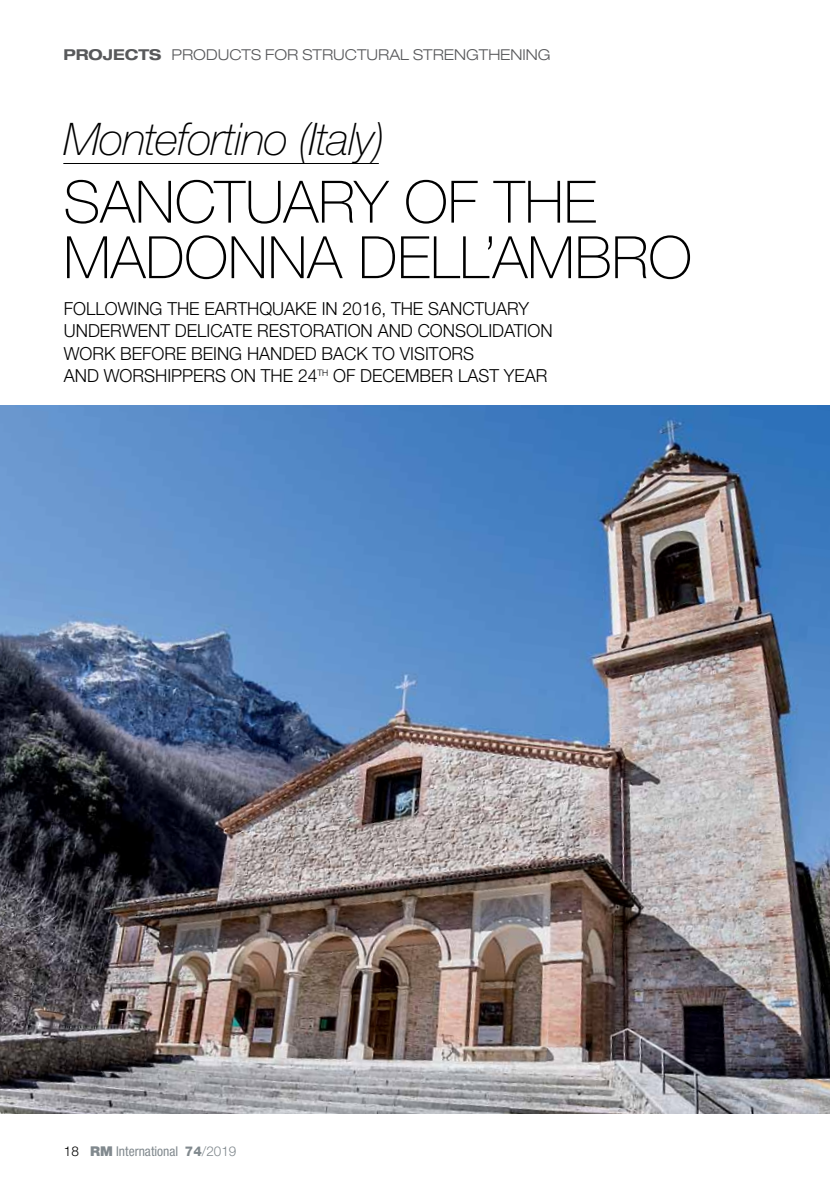
<style>
.page{position:relative;width:830px;height:1191px;background:#fff}
.page>*{position:absolute;margin:0;border:0;box-sizing:border-box;transform-origin:0 0}
.t1{font:100 58.5px/55.5px "Helvetica Neue LTW1 G";color:#000}
.t2{font:italic 100 45px "Helvetica Neue LTW1 G";letter-spacing:-.02em;color:#000}
.t3{font:300 18px/22.5px "Helvetica Neue LT Std";color:#000}
.t4{font:300 expanded 15px "Helvetica Neue LT Std";color:#58595b}
.t5{font:condensed 13.5px "Helvetica Neue LT Std";color:#81898e}
.s1{font-weight:700}
.s2{font-weight:300;font-stretch:normal;color:#000}
.s3{font-weight:900;font-stretch:normal}
.s4{font-weight:800;font-stretch:normal}
.s5{font-weight:300;font-stretch:normal}
</style>
<div class="page">
<img style="left:0;top:405px;width:829px;height:708px">
<hr style="left:63px;top:163px;width:315px;height:1px;background:#000">
<p class="t4" style="left:63px;top:45px;width:488px"><span class="s1">PROJECTS</span> PRODUCTS FOR STRUCTURAL STRENGTHENING</p>
<h2 class="t2" style="left:63px;top:112px;width:322px">Montefortino (Italy)</h2>
<h1 class="t1" style="left:63px;top:174px;width:629px">SANCTUARY OF THE<br>MADONNA DELL’AM BRO</h1>
<p class="t3" style="left:64px;top:297px;width:490px">FOLLOWING THE EARTHQUAKE IN 2016, THE SANCTUARY UNDERWENT DELICATE RESTORATION AND CONSOLIDATION WORK BEFORE BEING HANDED BACK TO VISITORS<br>AND WORSHIPPERS ON THE 24<sup>TH</sup> OF DECEMBER LAST YEAR</p>
<p class="t5" style="left:64px;top:1143px;width:174px"><span class="s2">18</span> <span class="s3">RM</span> International <span class="s4">74</span><span class="s5">/2019</span></p>
</div>
